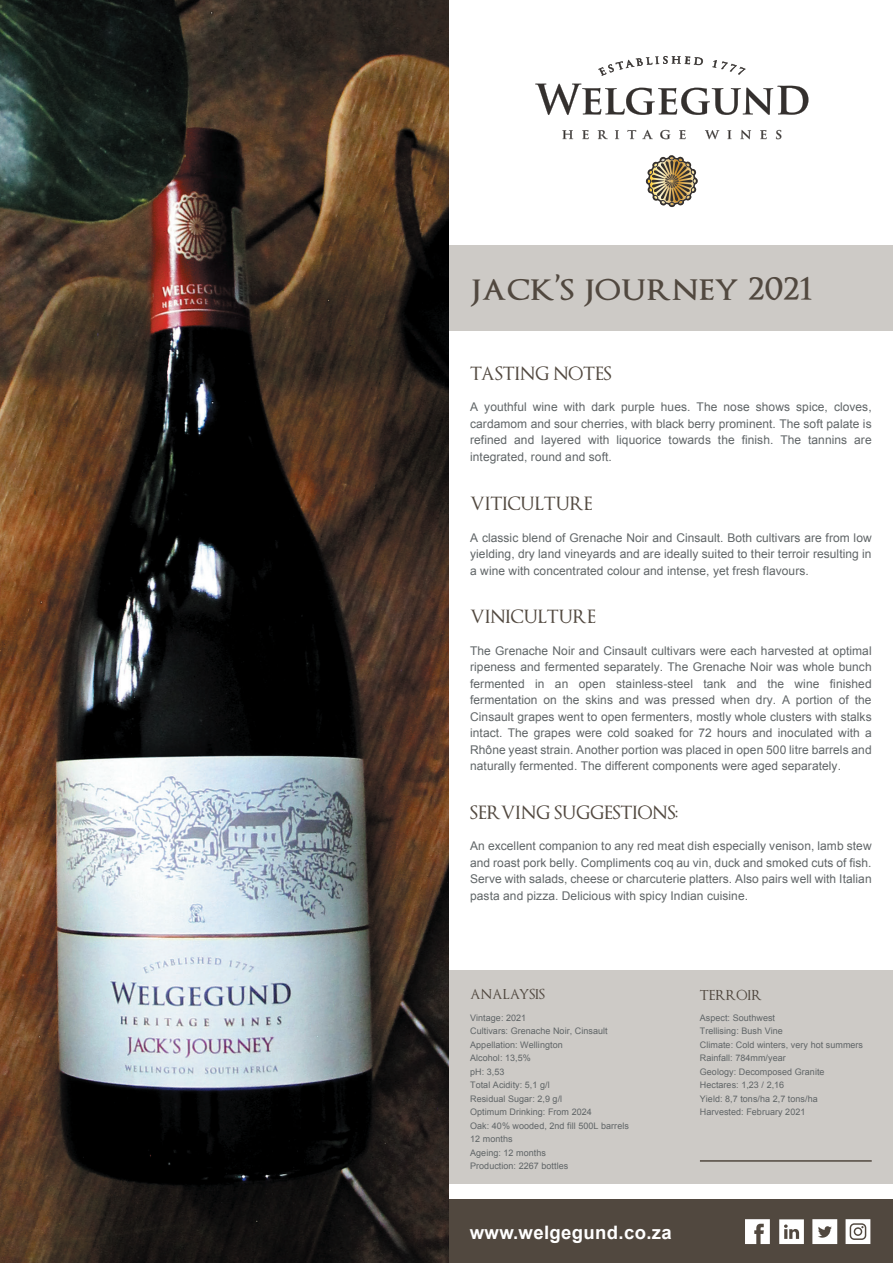
<style>
.page{position:relative;width:893px;height:1263px;background:#fff}
.page>*{position:absolute;margin:0;border:0;box-sizing:border-box;transform-origin:0 0}
.t1{font:600 37.5px "Optimus Princeps";color:#51483f}
.t2{font:700 18.45px "Arial";letter-spacing:.02em;color:#fff}
.t3{font:18px "Optimus Princeps";color:#51483f}
.t4{font:13.5px "Optimus Princeps";color:#51483f}
.t5{font:12px/16.5px "Arial";letter-spacing:.005em;color:#606567;text-align:justify}
.t6{font:9px/13.5px "Arial";letter-spacing:.005em;color:#606567}
</style>
<div class="page">
<div style="left:444px;top:246px;width:449px;height:85px;background:#cdcac6"></div>
<div style="left:444px;top:970px;width:449px;height:213px;background:#cdcac6"></div>
<svg style="left:562px;top:130px;width:219px;height:9px"></svg>
<svg style="left:598px;top:56px;width:105px;height:20px"></svg>
<svg style="left:712px;top:60px;width:34px;height:15px"></svg>
<svg style="left:535px;top:84px;width:273px;height:31px"></svg>
<svg style="left:646px;top:155px;width:52px;height:52px"></svg>
<div style="left:446px;top:1199px;width:447px;height:64px;background:#51483f"></div>
<svg style="left:745px;top:1219px;width:25px;height:25px"></svg>
<svg style="left:779px;top:1219px;width:25px;height:25px"></svg>
<svg style="left:812px;top:1219px;width:25px;height:25px"></svg>
<svg style="left:846px;top:1219px;width:24px;height:25px"></svg>
<hr style="left:700px;top:1160px;width:172px;height:2px;background:#51483f">
<img style="left:0;top:0;width:448px;height:1263px">
<h1 class="t1" style="left:470px;top:269px;width:344px">jack’s journey 2021</h1>
<h3 class="t3" style="left:470px;top:364px;width:143px">TASTING NOTES</h3>
<p class="t5" style="left:470px;top:399px;width:403px">A youthful wine with dark purple hues. The nose shows spice, cloves, cardamom and sour cherries, with black berry prominent. The soft palate is refined and layered with liquorice towards the finish. The tannins are integrated, round and soft.</p>
<h3 class="t3" style="left:470px;top:494px;width:124px">VITICULTURE</h3>
<p class="t5" style="left:470px;top:529px;width:403px">A classic blend of Grenache Noir and Cinsault. Both cultivars are from low yielding, dry land vineyards and are ideally suited to their terroir resulting in a wine with concentrated colour and intense, yet fresh flavours.</p>
<h3 class="t3" style="left:470px;top:608px;width:127px">VINICULTURE</h3>
<p class="t5" style="left:470px;top:643px;width:403px">The Grenache Noir and Cinsault cultivars were each harvested at optimal ripeness and fermented separately. The Grenache Noir was whole bunch fermented in an open stainless-steel tank and the wine finished fermentation on the skins and was pressed when dry. A portion of the Cinsault grapes went to open fermenters, mostly whole clusters with stalks intact. The grapes were cold soaked for 72 hours and inoculated with a Rhône yeast strain. Another portion was placed in open 500 litre barrels and naturally fermented. The different components were aged separately.</p>
<h3 class="t3" style="left:470px;top:803px;width:209px">SERVING SUGGESTIONS:</h3>
<p class="t5" style="left:470px;top:838px;width:403px">An excellent companion to any red meat dish especially venison, lamb stew and roast pork belly. Compliments coq au vin, duck and smoked cuts of fish.<br>Serve with salads, cheese or charcuterie platters. Also pairs well with Italian pasta and pizza. Delicious with spicy Indian cuisine.</p>
<p class="t4" style="left:470px;top:987px;width:76px">ANALAYSIS</p>
<p class="t4" style="left:700px;top:988px;width:64px">TERROIR</p>
<p class="t6" style="left:470px;top:1011px;width:160px">Vintage: 2021<br>Cultivars: Grenache Noir, Cinsault<br>Appellation: Wellington<br>Alcohol: 13,5%<br>pH: 3,53<br>Total Acidity: 5,1 g/l<br>Residual Sugar: 2,9 g/l<br>Optimum Drinking: From 2024<br>Oak: 40% wooded, 2nd fill 500L barrels<br>12 months<br>Ageing: 12 months<br>Production: 2267 bottles</p>
<p class="t6" style="left:700px;top:1011px;width:165px">Aspect: Southwest<br>Trellising: Bush Vine<br>Climate: Cold winters, very hot summers<br>Rainfall: 784mm/year<br>Geology: Decomposed Granite<br>Hectares: 1,23 / 2,16<br>Yield: 8,7 tons/ha 2,7 tons/ha<br>Harvested: February 2021</p>
<h2 class="t2" style="left:470px;top:1220px;width:204px">www.welgegund.co.za</h2>
</div>
